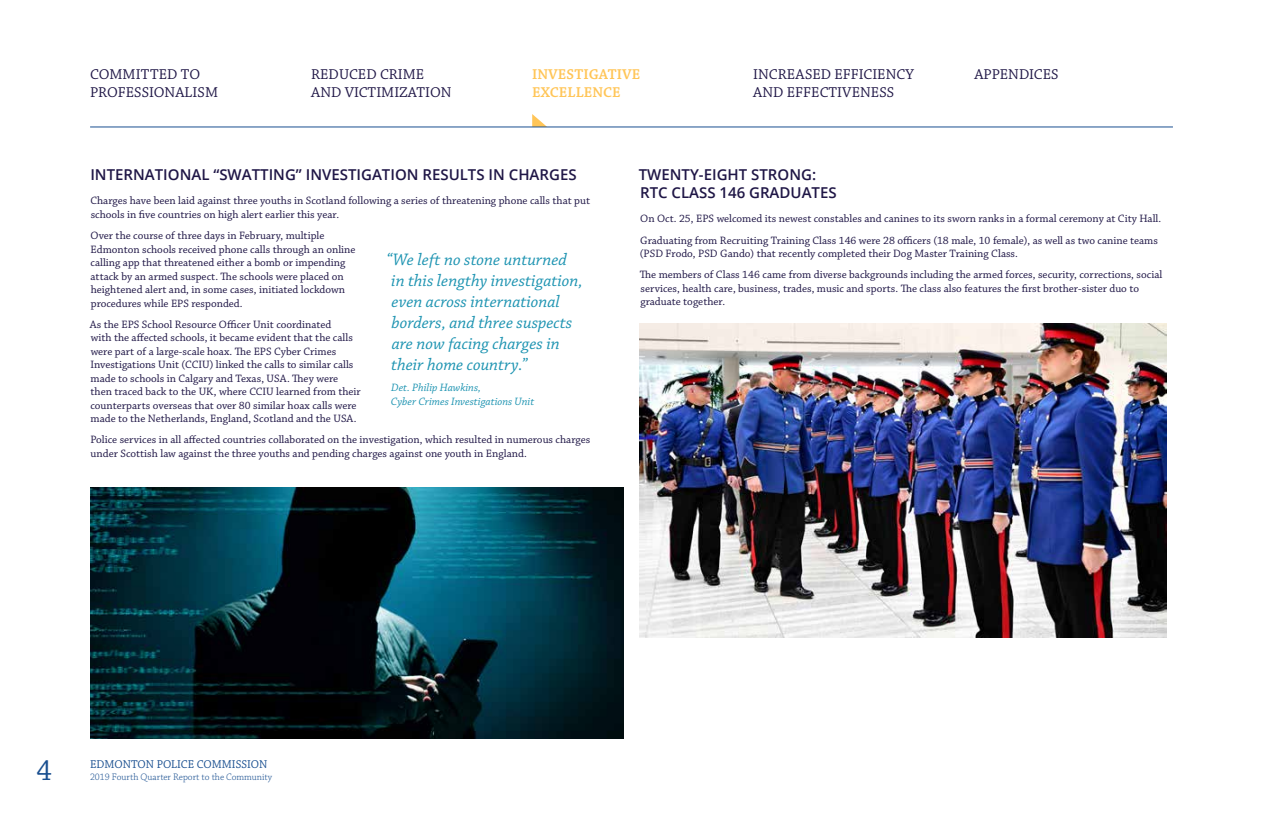
<style>
.page{position:relative;width:1263px;height:825px;background:#fff}
.page>*{position:absolute;margin:0;border:0;box-sizing:border-box;transform-origin:0 0}
.t1{font:30.75px "Chaparral Pro";color:#194f90;scale:.96 1}
.t2{font:italic 17.5px/21px "Chaparral Pro";color:#1c93b1}
.t3{font:15px/18px "Chaparral Pro";color:#1f1646}
.t4{font:600 15px/18px "Open Sans";color:#1f1646}
.t5{font:600 15px/18px "Chaparral Pro";letter-spacing:.005em;color:#ffc557}
.t6{font:12px "Chaparral Pro";color:#194f90;scale:.96 1}
.t7{font:11.25px/13.5px "Chaparral Pro";color:#1f1646}
.t8{font:italic 11.25px/13.5px "Chaparral Pro";color:#1c93b1}
.t9{font:300 10px "Chaparral Pro";color:#194f90}
</style>
<div class="page">
<svg style="left:532px;top:114px;width:15px;height:13px"></svg>
<hr style="left:90px;top:127px;width:1082px;height:1px;background:#194f90">
<img style="left:640px;top:324px;width:526px;height:314px">
<img style="left:90px;top:488px;width:533px;height:250px">
<h3 class="t3" style="left:90px;top:65px;width:129px">COMMITTED TO<br>PROFESSIONALISM</h3>
<h3 class="t3" style="left:311px;top:65px;width:142px">REDUCED CRIME<br>AND VICTIMIZATION</h3>
<h3 class="t5" style="left:532px;top:65px;width:110px">INVESTIGATIVE<br>EXCELLENCE</h3>
<h3 class="t3" style="left:753px;top:66px;width:162px">INCREASED EFFICIENCY</h3>
<h3 class="t3" style="left:974px;top:66px;width:86px">APPENDICES</h3>
<h3 class="t3" style="left:753px;top:84px;width:142px">AND EFFECTIVENESS</h3>
<h3 class="t4" style="left:90px;top:165px;width:488px">INTERNATIONAL “SWATTING” INVESTIGATION RESULTS IN CHARGES</h3>
<p class="t7" style="left:90px;top:195px;width:501px">Charges have been laid against three youths in Scotland following a series of threatening phone calls that put schools in five countries on high alert earlier this year.</p>
<p class="t7" style="left:90px;top:229px;width:267px">Over the course of three days in February, multiple Edmonton schools received phone calls through an online calling app that threatened either a bomb or impending attack by an armed suspect. The schools were placed on heightened alert and, in some cases, initiated lockdown procedures while EPS responded.</p>
<p class="t7" style="left:90px;top:318px;width:272px">As the EPS School Resource Officer Unit coordinated<br>with the affected schools, it became evident that the calls were part of a large-scale hoax. The EPS Cyber Crimes Investigations Unit (CCIU) linked the calls to similar calls made to schools in Calgary and Texas, USA. They were then traced back to the UK, where CCIU learned from their counterparts overseas that over 80 similar hoax calls were made to the Netherlands, England, Scotland and the USA.</p>
<p class="t7" style="left:90px;top:434px;width:501px">Police services in all affected countries collaborated on the investigation, which resulted in numerous charges under Scottish law against the three youths and pending charges against one youth in England.</p>
<h2 class="t2" style="left:386px;top:250px;width:198px">“We left no stone unturned in this lengthy investigation, even across international borders, and three suspects are now facing charges in their home country.”</h2>
<p class="t8" style="left:391px;top:381px;width:145px">Det. Philip Hawkins,<br>Cyber Crimes Investigations Unit</p>
<h3 class="t4" style="left:638px;top:165px;width:199px">TWENTY-EIGHT STRONG:<br>RTC CLASS 146 GRADUATES</h3>
<p class="t7" style="left:640px;top:209px;width:522px;line-height:21.1px">On Oct. 25, EPS welcomed its newest constables and canines to its sworn ranks in a formal ceremony at City Hall.<br>Graduating from Recruiting Training Class 146 were 28 officers (18 male, 10 female), as well as two canine teams</p>
<p class="t7" style="left:640px;top:243px;width:524px;line-height:21.1px">(PSD Frodo, PSD Gando) that recently completed their Dog Master Training Class.<br>The members of Class 146 came from diverse backgrounds including the armed forces, security, corrections, social</p>
<p class="t7" style="left:640px;top:282px;width:500px">services, health care, business, trades, music and sports. The class also features the first brother-sister duo to graduate together.</p>
<h1 class="t1" style="left:36px;top:753px;width:18px">4</h1>
<p class="t6" style="left:90px;top:758px;width:186px">EDMONTON POLICE COMMISSION</p>
<p class="t9" style="left:90px;top:771px;width:184px">2019 Fourth Quarter Report to the Community</p>
</div>
